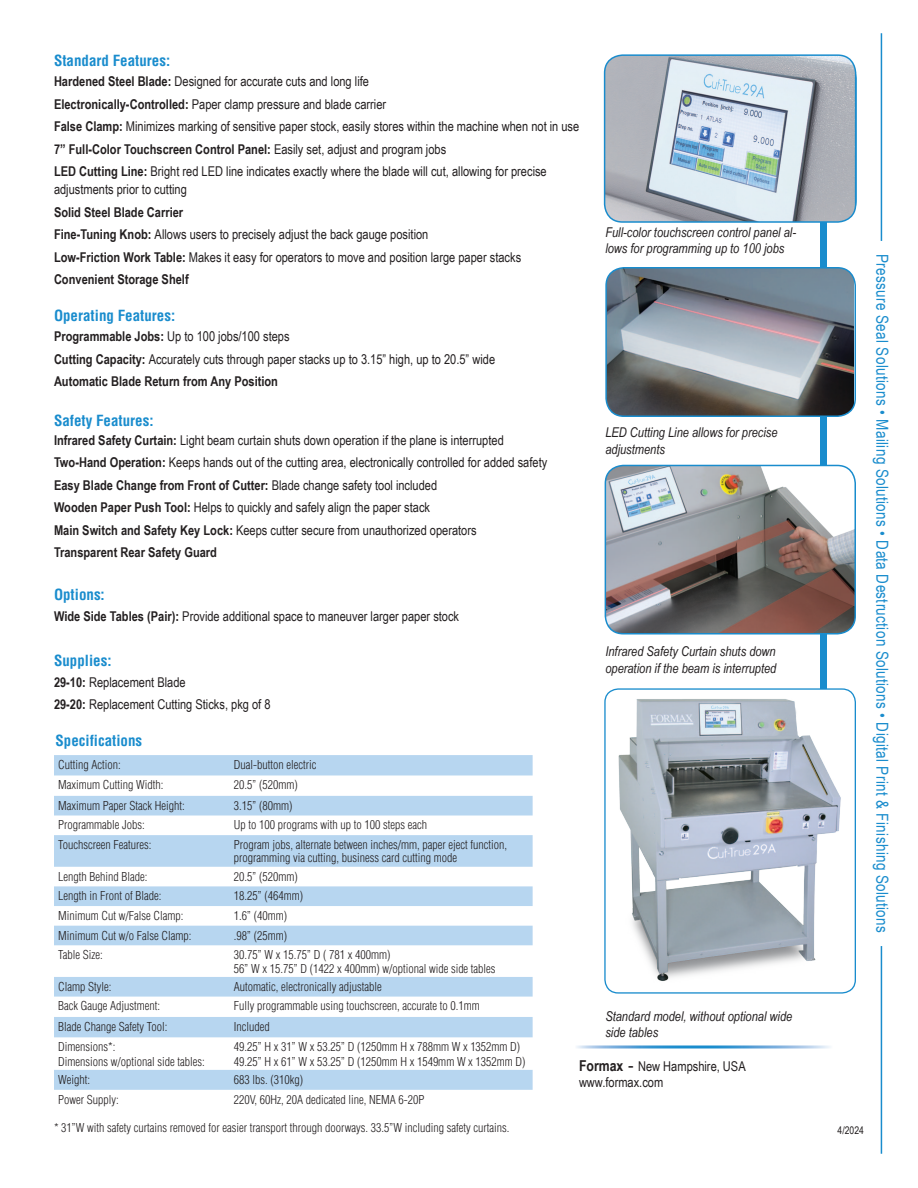
<style>
.page{position:relative;width:918px;height:1188px;background:#fff}
.page>*{position:absolute;margin:0;border:0;box-sizing:border-box;transform-origin:0 0}
.t1{font:16.5px "Arial Narrow";letter-spacing:.02em;color:#198ccd}
.t2{font:700 condensed 15px "Helvetica";color:#198ccd}
.t3{font:13.5px/18px "Arial Narrow";color:#231f20}
.t4{font:700 13.5px "Arial Narrow";color:#231f20}
.t5{font:italic 13.5px/16.2px "Arial Narrow";color:#231f20}
.t6{font:300 condensed 12px/13.5px "Helvetica";color:#231f20}
.t7{font:10.5px "Arial Narrow";color:#231f20}
.s1{font-weight:700}
.s2{font-weight:400}
.s3{font-weight:700;font-size:15px}
.s4{font-family:"Arial";font-size:16.5px}
</style>
<div class="page">
<div style="left:820px;top:82px;width:7px;height:760px;background:#198ccd"></div>
<img style="left:605px;top:465px;width:250px;height:169px">
<div style="left:605px;top:465px;width:251px;height:170px;border:2px solid #198ccd;border-radius:18px"></div>
<hr style="left:881px;top:33px;width:1px;height:1121px;background:#198ccd">
<div style="left:864px;top:241px;width:35px;height:705px;background:#fff"></div>
<svg style="left:54px;top:755px;width:479px;height:335px"></svg>
<img style="left:606px;top:268px;width:248px;height:148px">
<div style="left:605px;top:267px;width:251px;height:150px;border:2px solid #198ccd;border-radius:18px"></div>
<img style="left:605px;top:55px;width:251px;height:167px">
<div style="left:604px;top:54px;width:252px;height:169px;border:2px solid #198ccd;border-radius:18px"></div>
<img style="left:610px;top:690px;width:239px;height:300px">
<div style="left:604px;top:688px;width:252px;height:306px;border:1px solid #198ccd;border-radius:13px"></div>
<p class="t2" style="left:54px;top:51px;width:118px">Standard Features:</p>
<p class="t3" style="left:54px;top:72px;width:317px"><span class="s1">Hardened Steel Blade:</span> Designed for accurate cuts and long life</p>
<p class="t3" style="left:54px;top:95px;width:334px"><span class="s1">Electronically-Controlled:</span> Paper clamp pressure and blade carrier</p>
<p class="t3" style="left:54px;top:117px;width:527px"><span class="s1">False Clamp:</span> Minimizes marking of sensitive paper stock, easily stores within the machine when not in use</p>
<p class="t4" style="left:54px;top:139px;width:394px">7” Full-Color Touchscreen Control Panel: <span class="s2">Easily set, adjust and program jobs</span></p>
<p class="t3" style="left:54px;top:162px;width:494px"><span class="s1">LED Cutting Line:</span> Bright red LED line indicates exactly where the blade will cut, allowing for precise adjustments prior to cutting</p>
<p class="t4" style="left:54px;top:202px;width:131px">Solid Steel Blade Carrier</p>
<p class="t3" style="left:54px;top:225px;width:376px"><span class="s1">Fine-Tuning Knob:</span> Allows users to precisely adjust the back gauge position</p>
<p class="t3" style="left:54px;top:248px;width:469px"><span class="s1">Low-Friction Work Table:</span> Makes it easy for operators to move and position large paper stacks</p>
<p class="t4" style="left:54px;top:269px;width:136px">Convenient Storage Shelf</p>
<p class="t2" style="left:54px;top:306px;width:123px">Operating Features:</p>
<p class="t3" style="left:54px;top:327px;width:237px"><span class="s1">Programmable Jobs:</span> Up to 100 jobs/100 steps</p>
<p class="t3" style="left:54px;top:350px;width:443px"><span class="s1">Cutting Capacity:</span> Accurately cuts through paper stacks up to 3.15” high, up to 20.5” wide</p>
<p class="t4" style="left:54px;top:371px;width:226px">Automatic Blade Return from Any Position</p>
<p class="t2" style="left:54px;top:411px;width:101px">Safety Features:</p>
<p class="t3" style="left:54px;top:431px;width:451px"><span class="s1">Infrared Safety Curtain:</span> Light beam curtain shuts down operation if the plane is interrupted</p>
<p class="t3" style="left:54px;top:453px;width:495px"><span class="s1">Two-Hand Operation:</span> Keeps hands out of the cutting area, electronically controlled for added safety</p>
<p class="t4" style="left:54px;top:475px;width:385px">Easy Blade Change from Front of Cutter: <span class="s2">Blade change safety tool included</span></p>
<p class="t3" style="left:54px;top:498px;width:378px"><span class="s1">Wooden Paper Push Tool:</span> Helps to quickly and safely align the paper stack</p>
<p class="t3" style="left:54px;top:521px;width:424px"><span class="s1">Main Switch and Safety Key Lock:</span> Keeps cutter secure from unauthorized operators</p>
<p class="t4" style="left:54px;top:542px;width:165px">Transparent Rear Safety Guard</p>
<p class="t2" style="left:54px;top:586px;width:52px">Options:</p>
<p class="t3" style="left:54px;top:607px;width:407px"><span class="s1">Wide Side Tables (Pair):</span> Provide additional space to maneuver larger paper stock</p>
<p class="t2" style="left:54px;top:652px;width:59px">Supplies:</p>
<p class="t3" style="left:54px;top:673px;width:133px"><span class="s1">29-10:</span> Replacement Blade</p>
<p class="t3" style="left:54px;top:695px;width:218px"><span class="s1">29-20:</span> Replacement Cutting Sticks, pkg of 8</p>
<p class="t2" style="left:56px;top:731px;width:88px">Specifications</p>
<p class="t5" style="left:605px;top:224px;width:192px">Full-color touchscreen control panel al&shy;lows for programming up to 100 jobs</p>
<p class="t5" style="left:605px;top:424px;width:174px">LED Cutting Line allows for precise adjustments</p>
<p class="t5" style="left:605px;top:643px;width:173px">Infrared Safety Curtain shuts down operation if the beam is interrupted</p>
<p class="t6" style="left:58px;top:758px;width:64px">Cutting Action:</p>
<p class="t6" style="left:234px;top:758px;width:84px">Dual-button electric</p>
<p class="t6" style="left:58px;top:778px;width:107px">Maximum Cutting Width:</p>
<p class="t6" style="left:234px;top:778px;width:65px">20.5” (520mm)</p>
<p class="t6" style="left:58px;top:799px;width:128px">Maximum Paper Stack Height:</p>
<p class="t6" style="left:234px;top:799px;width:60px">3.15” (80mm)</p>
<p class="t6" style="left:58px;top:818px;width:88px">Programmable Jobs:</p>
<p class="t6" style="left:234px;top:818px;width:195px">Up to 100 programs with up to 100 steps each</p>
<p class="t6" style="left:58px;top:838px;width:95px">Touchscreen Features:</p>
<p class="t6" style="left:234px;top:838px;width:275px">Program jobs, alternate between inches/mm, paper eject function, programming via cutting, business card cutting mode</p>
<p class="t6" style="left:58px;top:869px;width:91px">Length Behind Blade:</p>
<p class="t6" style="left:234px;top:869px;width:65px">20.5” (520mm)</p>
<p class="t6" style="left:58px;top:889px;width:105px">Length in Front of Blade:</p>
<p class="t6" style="left:234px;top:889px;width:71px">18.25” (464mm)</p>
<p class="t6" style="left:58px;top:909px;width:127px">Minimum Cut w/False Clamp:</p>
<p class="t6" style="left:234px;top:909px;width:55px">1.6” (40mm)</p>
<p class="t6" style="left:58px;top:928px;width:135px">Minimum Cut w/o False Clamp:</p>
<p class="t6" style="left:234px;top:928px;width:55px">.98” (25mm)</p>
<p class="t6" style="left:58px;top:948px;width:46px">Table Size:</p>
<p class="t6" style="left:234px;top:948px;width:158px">30.75” W x 15.75” D ( 781 x 400mm)</p>
<p class="t6" style="left:234px;top:961px;width:263px">56” W x 15.75” D (1422 x 400mm) w/optional wide side tables</p>
<p class="t6" style="left:58px;top:980px;width:55px">Clamp Style:</p>
<p class="t6" style="left:234px;top:980px;width:149px">Automatic, electronically adjustable</p>
<p class="t6" style="left:58px;top:999px;width:103px">Back Gauge Adjustment:</p>
<p class="t6" style="left:234px;top:999px;width:247px">Fully programmable using touchscreen, accurate to 0.1mm</p>
<p class="t6" style="left:58px;top:1020px;width:111px">Blade Change Safety Tool:</p>
<p class="t6" style="left:234px;top:1020px;width:37px">Included</p>
<p class="t6" style="left:58px;top:1040px;width:59px">Dimensions*:</p>
<p class="t6" style="left:58px;top:1054px;width:148px">Dimensions w/optional side tables:</p>
<p class="t6" style="left:234px;top:1040px;width:293px;line-height:14.4px">49.25” H x 31” W x 53.25” D (1250mm H x 788mm W x 1352mm D)<br>49.25” H x 61” W x 53.25” D (1250mm H x 1549mm W x 1352mm D)</p>
<p class="t6" style="left:58px;top:1073px;width:33px">Weight:</p>
<p class="t6" style="left:234px;top:1073px;width:71px">683 lbs. (310kg)</p>
<p class="t6" style="left:58px;top:1092px;width:62px">Power Supply:</p>
<p class="t6" style="left:234px;top:1092px;width:192px">220V, 60Hz, 20A dedicated line, NEMA 6-20P</p>
<p class="t6" style="left:54px;top:1121px;width:457px">* 31”W with safety curtains removed for easier transport through doorways. 33.5”W including safety curtains.</p>
<p class="t5" style="left:605px;top:1008px;width:189px">Standard model, without optional wide side tables</p>
<p class="t3" style="left:579px;top:1057px;width:168px"><span class="s3">Formax</span> <span class="s4">-</span> New Hampshire, USA</p>
<p class="t3" style="left:579px;top:1073px;width:86px">www.formax.com</p>
<p class="t1" style="left:895px;top:254px;width:680px;rotate:90deg">Pressure Seal Solutions • Mailing Solutions • Data Destruction Solutions • Digital Print &amp; Finishing Solutions</p>
<p class="t7" style="left:838px;top:1123px;width:28px">4/2024</p>
</div>
